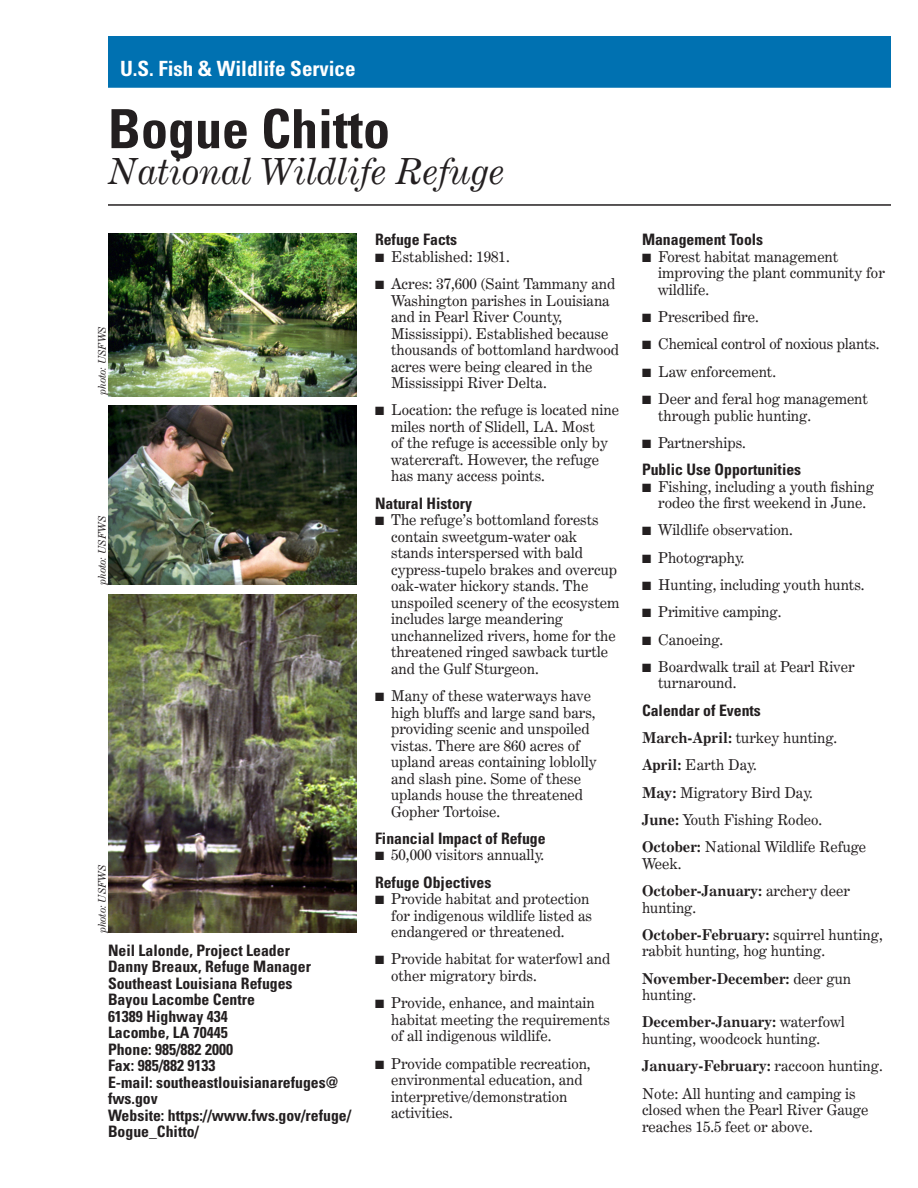
<style>
.page{position:relative;width:918px;height:1188px;background:#fff}
.page>*{position:absolute;margin:0;border:0;box-sizing:border-box;transform-origin:0 0}
.bold_sub{font:700 condensed 54px "Univers";color:#231f20}
.body{font:italic 36px "Century Expanded BT";color:#231f20}
.bold_sub-2{font:700 condensed 21px "Univers";color:#fff}
.bold_sub-3{font:700 condensed 15.75px/16.5px "Univers";color:#231f20}
.body_indent_1{font:700 condensed 15.75px "Univers";color:#231f20}
.body_indent_1-2{font:15px/16.5px "Century Expanded BT";color:#231f20}
.body-2{font:15px/16.5px "Century Expanded BT";color:#231f20}
.body-3{font:700 15px/16.5px "Century Expanded BT";color:#231f20}
.italic_sub{font:italic 10.5px "Century Expanded BT";color:#231f20}
.s1{font-weight:700}
.s2{font-weight:400}
</style>
<div class="page">
<div style="left:108px;top:36px;width:783px;height:52px;background:#0071b1;border:2px solid #0071b1"></div>
<hr style="left:108px;top:204px;width:783px;height:2px;background:#231f20">
<img style="left:108px;top:233px;width:248px;height:163px">
<img style="left:108px;top:405px;width:248px;height:180px">
<img style="left:108px;top:594px;width:248px;height:339px">
<p class="bold_sub-2" style="left:120px;top:56px;width:237px">U.S. Fish &amp; Wildlife Service</p>
<p class="bold_sub" style="left:108px;top:96px;width:284px">Bogue Chitto</p>
<p class="body" style="left:108px;top:149px;width:398px">National Wildlife Refuge</p>
<p class="italic_sub" style="left:96px;top:395px;width:70px;rotate:-90deg">photo: USFWS</p>
<p class="italic_sub" style="left:96px;top:585px;width:70px;rotate:-90deg">photo: USFWS</p>
<p class="italic_sub" style="left:96px;top:933px;width:70px;rotate:-90deg">photo: USFWS</p>
<p class="bold_sub-3" style="left:108px;top:942px;width:183px">Neil Lalonde, Project Leader</p>
<p class="bold_sub-3" style="left:108px;top:958px;width:204px">Danny Breaux, Refuge Manager</p>
<p class="bold_sub-3" style="left:108px;top:975px;width:186px">Southeast Louisiana Refuges</p>
<p class="bold_sub-3" style="left:108px;top:991px;width:148px">Bayou Lacombe Centre</p>
<p class="bold_sub-3" style="left:108px;top:1008px;width:121px">61389 Highway 434</p>
<p class="bold_sub-3" style="left:108px;top:1024px;width:121px">Lacombe, LA 70445</p>
<p class="bold_sub-3" style="left:108px;top:1041px;width:127px">Phone: 985/882 2000</p>
<p class="bold_sub-3" style="left:108px;top:1057px;width:109px">Fax: 985/882 9133</p>
<p class="bold_sub-3" style="left:108px;top:1074px;width:232px">E-mail: southeastlouisianarefuges@ fws.gov</p>
<p class="bold_sub-3" style="left:108px;top:1107px;width:245px">Website: https://www.fws.gov/refuge/<br>Bogue_Chitto/</p>
<p class="bold_sub-3" style="left:375px;top:231px;width:84px">Refuge Facts</p>
<p class="body_indent_1-2" style="left:375px;top:248px;width:136px">■ Established: 1981.</p>
<p class="body_indent_1-2" style="left:391px;top:275px;width:229px;text-indent:-16px">■ Acres: 37,600 (Saint Tammany and<br>Washington parishes in Louisiana and in Pearl River County,<br>Mississippi). Established because thousands of bottomland hardwood acres were being cleared in the<br>Mississippi River Delta.</p>
<p class="body_indent_1-2" style="left:391px;top:402px;width:229px;text-indent:-16px">■ Location: the refuge is located nine miles north of Slidell, LA. Most<br>of the refuge is accessible only by watercraft. However, the refuge has many access points.</p>
<p class="bold_sub-3" style="left:375px;top:495px;width:99px">Natural History</p>
<p class="body_indent_1-2" style="left:391px;top:512px;width:230px;text-indent:-16px">■ The refuge’s bottomland forests contain sweetgum-water oak stands interspersed with bald cypress-tupelo brakes and overcup oak-water hickory stands. The unspoiled scenery of the ecosystem includes large meandering unchannelized rivers, home for the threatened ringed sawback turtle and the Gulf Sturgeon.</p>
<p class="body_indent_1-2" style="left:391px;top:687px;width:207px;text-indent:-16px">■ Many of these waterways have high bluffs and large sand bars, providing scenic and unspoiled vistas. There are 860 acres of upland areas containing loblolly and slash pine. Some of these uplands house the threatened<br>Gopher Tortoise.</p>
<p class="bold_sub-3" style="left:375px;top:830px;width:172px">Financial Impact of Refuge</p>
<p class="body_indent_1-2" style="left:375px;top:847px;width:171px">■ 50,000 visitors annually.</p>
<p class="bold_sub-3" style="left:375px;top:874px;width:118px">Refuge Objectives</p>
<p class="body_indent_1-2" style="left:391px;top:890px;width:202px;text-indent:-16px">■ Provide habitat and protection for indigenous wildlife listed as endangered or threatened.</p>
<p class="body_indent_1-2" style="left:391px;top:951px;width:221px;text-indent:-16px">■ Provide habitat for waterfowl and other migratory birds.</p>
<p class="body_indent_1-2" style="left:391px;top:995px;width:220px;text-indent:-16px">■ Provide, enhance, and maintain habitat meeting the requirements of all indigenous wildlife.</p>
<p class="body_indent_1-2" style="left:391px;top:1055px;width:201px;text-indent:-16px">■ Provide compatible recreation, environmental education, and interpretive/demonstration activities.</p>
<p class="bold_sub-3" style="left:642px;top:231px;width:123px">Management Tools</p>
<p class="body_indent_1-2" style="left:658px;top:248px;width:228px;text-indent:-16px">■ Forest habitat management improving the plant community for wildlife.</p>
<p class="body_indent_1-2" style="left:642px;top:308px;width:118px">■ Prescribed fire.</p>
<p class="body_indent_1-2" style="left:642px;top:336px;width:239px">■ Chemical control of noxious plants.</p>
<p class="body_indent_1-2" style="left:642px;top:363px;width:136px">■ Law enforcement.</p>
<p class="body_indent_1-2" style="left:658px;top:390px;width:211px;text-indent:-16px">■ Deer and feral hog management through public hunting.</p>
<p class="body_indent_1-2" style="left:642px;top:434px;width:105px">■ Partnerships.</p>
<p class="bold_sub-3" style="left:642px;top:461px;width:161px">Public Use Opportunities</p>
<p class="body_indent_1-2" style="left:642px;top:478px;width:234px;text-align:center">■ Fishing, including a youth fishing rodeo the first weekend in June.</p>
<p class="body_indent_1-2" style="left:642px;top:522px;width:152px">■ Wildlife observation.</p>
<p class="body_indent_1-2" style="left:642px;top:549px;width:104px">■ Photography.</p>
<p class="body_indent_1-2" style="left:642px;top:576px;width:224px">■ Hunting, including youth hunts.</p>
<p class="body_indent_1-2" style="left:642px;top:604px;width:141px">■ Primitive camping.</p>
<p class="body_indent_1-2" style="left:642px;top:631px;width:83px">■ Canoeing.</p>
<p class="body_indent_1-2" style="left:658px;top:658px;width:198px;text-indent:-16px">■ Boardwalk trail at Pearl River turnaround.</p>
<p class="body_indent_1" style="left:642px;top:701px;width:120px">Calendar of Events</p>
<p class="body-2" style="left:642px;top:729px;width:197px"><span class="s1">March-April:</span> turkey hunting.</p>
<p class="body-2" style="left:642px;top:757px;width:116px"><span class="s1">April:</span> Earth Day.</p>
<p class="body-2" style="left:642px;top:784px;width:172px"><span class="s1">May:</span> Migratory Bird Day.</p>
<p class="body-2" style="left:642px;top:811px;width:182px"><span class="s1">June:</span> Youth Fishing Rodeo.</p>
<p class="body-2" style="left:642px;top:839px;width:226px"><span class="s1">October:</span> National Wildlife Refuge<br>Week.</p>
<p class="body-2" style="left:642px;top:882px;width:210px"><span class="s1">October-January:</span> archery deer hunting.</p>
<p class="body-2" style="left:642px;top:926px;width:242px"><span class="s1">October-February:</span> squirrel hunting, rabbit hunting, hog hunting.</p>
<p class="body-3" style="left:642px;top:970px;width:211px">November-December: <span class="s2">deer gun hunting.</span></p>
<p class="body-2" style="left:642px;top:1014px;width:204px"><span class="s1">December-January:</span> waterfowl hunting, woodcock hunting.</p>
<p class="body-3" style="left:642px;top:1057px;width:242px">January-February: <span class="s2">raccoon hunting.</span></p>
<p class="body-2" style="left:642px;top:1085px;width:228px">Note: All hunting and camping is closed when the Pearl River Gauge reaches 15.5 feet or above.</p>
</div>
